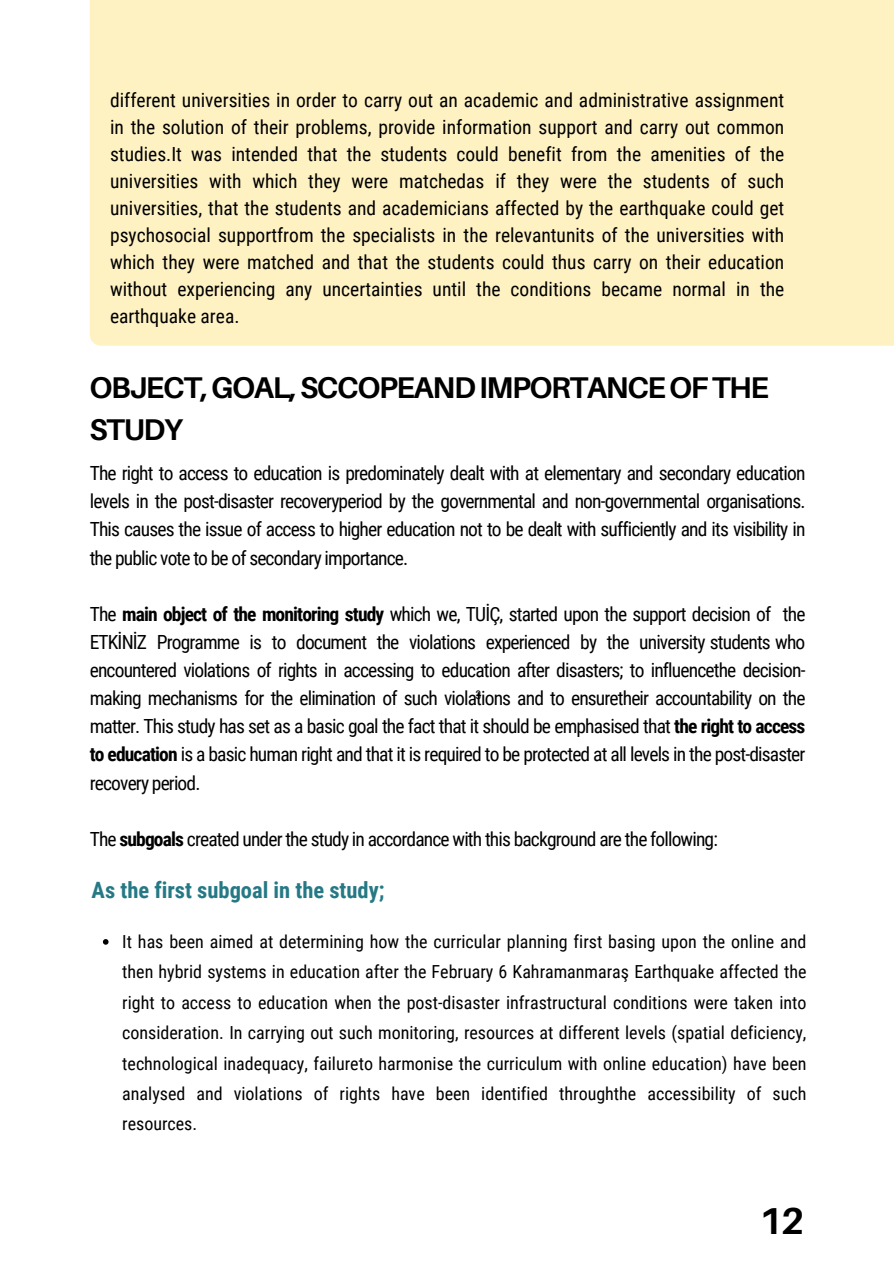
<style>
.page{position:relative;width:894px;height:1264px;background:#fff}
.page>*{position:absolute;margin:0;border:0;box-sizing:border-box;transform-origin:0 0}
.t1{font:700 37.5px "Aileron";color:#000}
.t2{font:700 30px/41.7px "Aileron";letter-spacing:-.045em;color:#000}
.t3{font:700 22.5px "Roboto Condensed";color:#257985}
.t4{font:19.5px/28.2px "Roboto Condensed";letter-spacing:-.045em;color:#000;text-align:justify}
.t5{font:18px/30.3px "Roboto Condensed";color:#000;text-align:justify}
.t6{font:12px "Roboto Condensed";color:#000}
.s1{font-weight:700}
</style>
<div class="page">
<div style="left:90px;top:0;width:803px;height:346px;background:#fef1c2"></div>
<svg style="left:103px;top:939px;width:5px;height:5px"></svg>
<h2 class="t4" style="left:110px;top:86px;width:675px;line-height:27px">different universities in order to carry out an academic and administrative assignment in the solution of their problems, provide information support and carry out common studies.It was intended that the students could benefit from the amenities of the universities with which they were matchedas if they were the students of such universities, that the students and academicians affected by the earthquake could get psychosocial supportfrom the specialists in the relevantunits of the universities with which they were matched and that the students could thus carry on their education without experiencing any uncertainties until the conditions became normal in the earthquake area.</h2>
<h1 class="t2" style="left:89px;top:366px;width:681px">OBJECT,GOAL,SCCOPEANDIMPORTANCEOFTHE<br>STUDY</h1>
<p class="t4" style="left:90px;top:459px;width:717px">The right to access to education is predominately dealt with at elementary and secondary education levels in the post-disaster recoveryperiod by the governmental and non-governmental organisations.<br>This causes the issue of access to higher education not to be dealt with sufficiently and its visibility in the public vote to be of secondary importance.</p>
<p class="t4" style="left:90px;top:600px;width:717px">The <span class="s1">main object of the monitoring study</span> which we, TUİÇ, started upon the support decision of the ETKİNİZ Programme is to document the violations experienced by the university students who encountered violations of rights in accessing to education after disasters; to influencethe decision&shy;making mechanisms for the elimination of such violations and to ensuretheir accountability on the matter. This study has set as a basic goal the fact that it should be emphasised that <span class="s1">the right to access to education</span> is a basic human right and that it is required to be protected at all levels in the post-disaster recovery period.</p>
<p class="t4" style="left:90px;top:825px;width:629px">The <span class="s1">subgoals</span> created under the study in accordance with this background are the following:</p>
<p class="t6" style="left:475px;top:687px;width:7px">3</p>
<p class="t3" style="left:92px;top:877px;width:294px">As the first subgoal in the study;</p>
<p class="t5" style="left:122px;top:926px;width:685px">It has been aimed at determining how the curricular planning first basing upon the online and then hybrid systems in education after the February 6 Kahramanmaraş Earthquake affected the right to access to education when the post-disaster infrastructural conditions were taken into consideration. In carrying out such monitoring, resources at different levels (spatial deficiency, technological inadequacy, failureto harmonise the curriculum with online education) have been analysed and violations of rights have been identified throughthe accessibility of such resources.</p>
<p class="t1" style="left:758px;top:1197px;width:47px">12</p>
</div>
